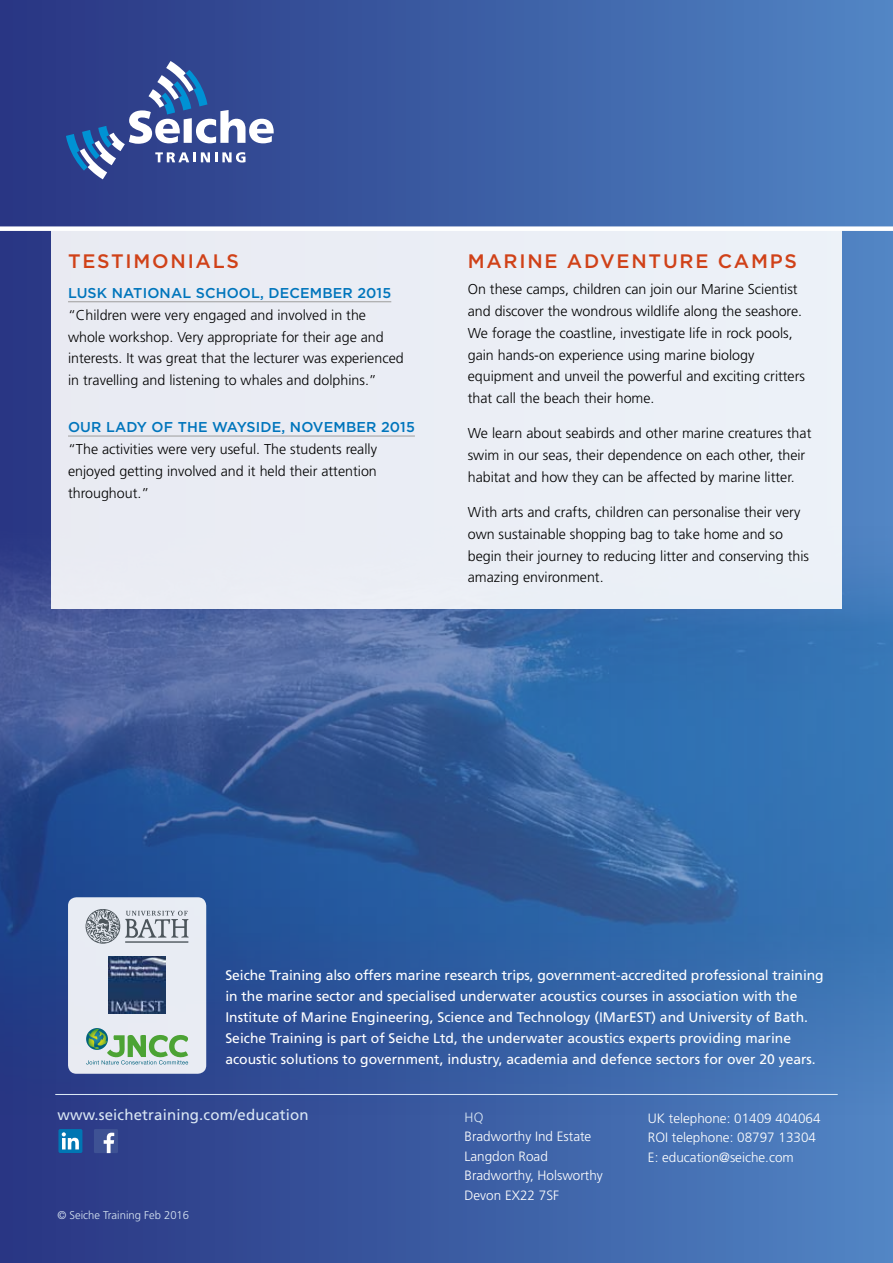
<style>
.page{position:relative;width:893px;height:1263px;background:#fff}
.page>*{position:absolute;margin:0;border:0;box-sizing:border-box;transform-origin:0 0}
.t1{font:500 19.5px "Gotham";letter-spacing:.09em;color:#d04118}
.t2{font:15px "Frutiger";letter-spacing:.01em;color:#dae7f4}
.t3{font:300 14.25px/21.8px "Frutiger";color:#000}
.t4{font:500 14.25px "Gotham";letter-spacing:.01em;color:#0075bc}
.t5{font:13.8px/21px "Frutiger";color:#fff}
.t6{font:300 13.5px/19.5px "Frutiger";color:#fff}
.t7{font:300 13.5px "Frutiger";color:#dae7f4}
.t8{font:300 11.25px "Frutiger";color:#dae7f4}
</style>
<div class="page">
<div style="left:0;top:0;width:893px;height:1263px;background:linear-gradient(to right,#283381,#5084c4)"></div>
<img style="left:0;top:510px;width:893px;height:604px">
<div style="left:51px;top:227px;width:791px;height:382px;background:#ebeef5"></div>
<div style="left:68px;top:897px;width:138px;height:177px;background:#e8ecf3;border-radius:9px"></div>
<hr style="left:55px;top:1094px;width:783px;height:1px;background:#dae7f4">
<div style="left:0;top:226px;width:893px;height:5px;background:#fff"></div>
<svg style="left:66px;top:61px;width:208px;height:118px;background:#4d63a2"></svg>
<div style="left:58px;top:1129px;width:24px;height:24px;background:#0076b3;border-radius:2px"></div>
<svg style="left:62px;top:1132px;width:17px;height:17px"></svg>
<hr style="left:68px;top:301px;width:323px;height:1px;background:#9d9d9c">
<hr style="left:68px;top:436px;width:347px;height:1px;background:#9d9d9c">
<div style="left:94px;top:1129px;width:24px;height:24px;background:#3e5294"></div>
<svg style="left:104px;top:1133px;width:10px;height:20px"></svg>
<svg style="left:86px;top:1029px;width:102px;height:35px"></svg>
<svg style="left:86px;top:909px;width:103px;height:35px"></svg>
<img style="left:109px;top:957px;width:56px;height:56px">
<h1 class="t1" style="left:68px;top:250px;width:173px">TESTIMONIALS</h1>
<p class="t4" style="left:68px;top:285px;width:66px">LUSK NATIONAL</p>
<p class="t4" style="left:196px;top:285px;width:21px">SCHOOL</p>
<p class="t4" style="left:260px;top:285px;width:31px">, DECEMBER</p>
<p class="t4" style="left:357px;top:285px;width:35px">2015</p>
<p class="t3" style="left:68px;top:304px;width:337px">“Children were very engaged and involved in the whole workshop. Very appropriate for their age and interests. It was great that the lecturer was experienced in travelling and listening to whales and dolphins.”</p>
<p class="t4" style="left:68px;top:419px;width:121px">OUR LADY OF THE</p>
<p class="t4" style="left:212px;top:419px;width:44px">WAYSIDE</p>
<p class="t4" style="left:282px;top:419px;width:54px">, NOVEMBER</p>
<p class="t4" style="left:381px;top:419px;width:35px">2015</p>
<p class="t3" style="left:68px;top:438px;width:311px;text-align:justify">“The activities were very useful. The students really enjoyed getting involved and it held their attention throughout.”</p>
<h1 class="t1" style="left:468px;top:250px;width:165px">MARINE ADVENTURE</h1>
<h1 class="t1" style="left:718px;top:250px;width:81px">CAMPS</h1>
<p class="t3" style="left:468px;top:278px;width:339px">On these camps, children can join our Marine Scientist and discover the wondrous wildlife along the seashore.<br>We forage the coastline, investigate life in rock pools, gain hands-on experience using marine biology equipment and unveil the powerful and exciting critters that call the beach their home.</p>
<p class="t3" style="left:468px;top:422px;width:345px">We learn about seabirds and other marine creatures that swim in our seas, their dependence on each other, their habitat and how they can be affected by marine litter.</p>
<p class="t3" style="left:468px;top:501px;width:343px">With arts and crafts, children can personalise their very own sustainable shopping bag to take home and so begin their journey to reducing litter and conserving this amazing environment.</p>
<p class="t5" style="left:225px;top:965px;width:600px">Seiche Training also offers marine research trips, government-accredited professional training in the marine sector and specialised underwater acoustics courses in association with the Institute of Marine Engineering, Science and Technology (IMarEST) and University of Bath.<br>Seiche Training is part of Seiche Ltd, the underwater acoustics experts providing marine acoustic solutions to government, industry, academia and defence sectors for over 20 years.</p>
<p class="t2" style="left:57px;top:1105px;width:253px">www.seichetraining.com/education</p>
<p class="t7" style="left:465px;top:1109px;width:21px">HQ</p>
<p class="t6" style="left:465px;top:1126px;width:140px">Bradworthy Ind Estate<br>Langdon Road<br>Bradworthy, Holsworthy<br>Devon EX22 7SF</p>
<p class="t8" style="left:57px;top:1208px;width:133px">© Seiche Training Feb 2016</p>
<p class="t6" style="left:648px;top:1108px;width:174px">UK telephone: 01409 404064<br>ROI telephone: 08797 13304<br>E: education@seiche.com</p>
</div>
